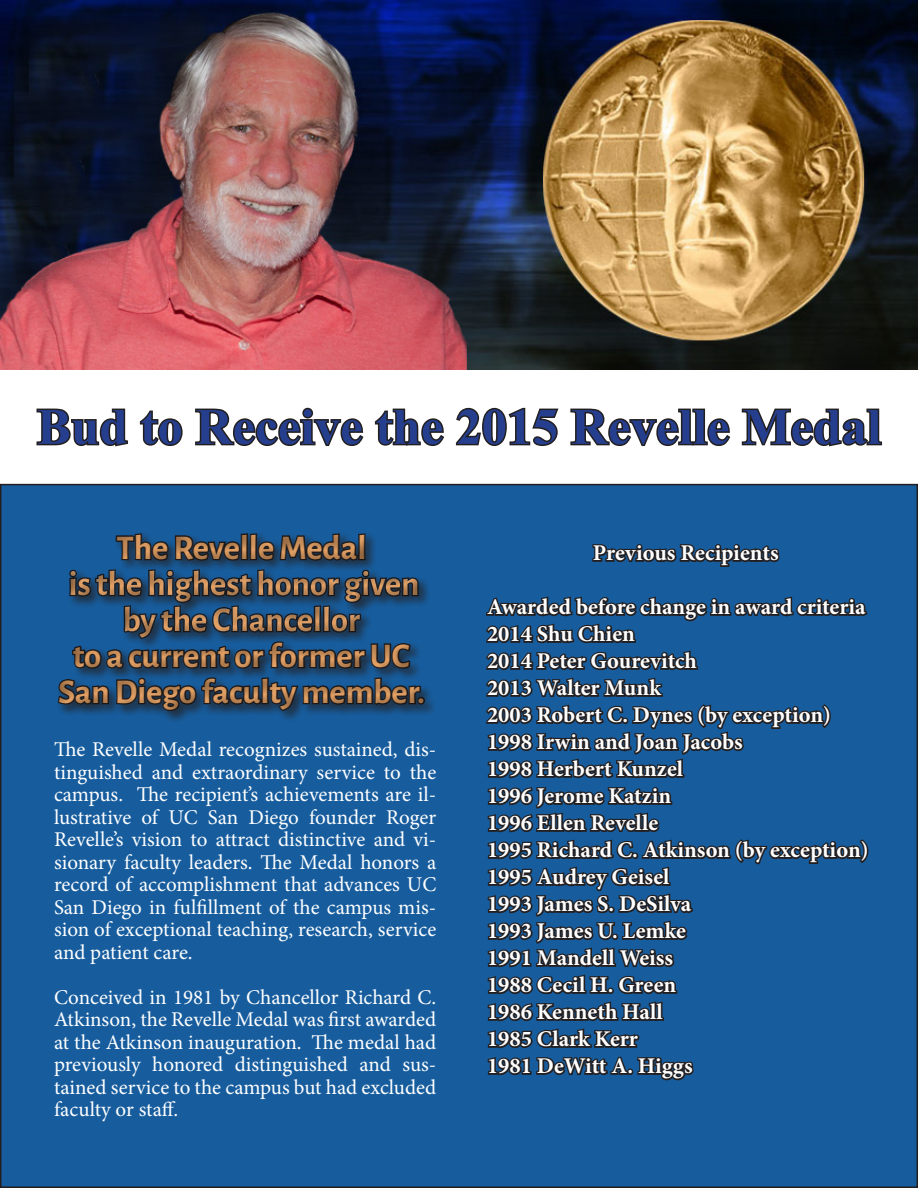
<style>
.page{position:relative;width:918px;height:1188px;background:#fff}
.page>*{position:absolute;margin:0;border:0;box-sizing:border-box;transform-origin:0 0}
.t1{font:700 51px "Times New Roman";color:#253f8e}
.t2{font:700 34.5px/36px "Alegreya Sans";color:#e3a165;text-align:center}
.t3{font:700 22.5px "Minion Pro";color:#fff}
.t4{font:21px/22.5px "Minion Pro";color:#fff;text-align:justify}
</style>
<div class="page">
<img style="left:0;top:0;width:918px;height:369px">
<svg style="left:36px;top:408px;width:92px;height:39px"></svg>
<svg style="left:139px;top:410px;width:44px;height:36px"></svg>
<svg style="left:195px;top:407px;width:169px;height:39px"></svg>
<svg style="left:374px;top:408px;width:70px;height:38px"></svg>
<div style="left:1px;top:485px;width:916px;height:702px;background:#175d9e"></div>
<svg style="left:454px;top:407px;width:430px;height:674px"></svg>
<div style="left:43px;top:519px;width:401px;height:206px;background:#231f20;opacity:.5"></div>
<p class="t1" style="left:37px;top:392px;width:846px">Bud to Receive the 2015 Revelle Medal</p>
<h2 class="t2" style="left:116px;top:527px;width:252px">The Revelle Medal</h2>
<h2 class="t2" style="left:58px;top:635px;width:368px">to a current or former UC<br>San Diego faculty member.</h2>
<p class="t4" style="left:54px;top:738px;width:384px">The Revelle Medal recognizes sustained, dis&shy;tinguished and extraordinary service to the campus. The recipient’s achievements are il&shy;lustrative of UC San Diego founder Roger Revelle’s vision to attract distinctive and vi&shy;sionary faculty leaders. The Medal honors a record of accomplishment that advances UC San Diego in fulfillment of the campus mis&shy;sion of exceptional teaching, research, service and patient care.</p>
<p class="t4" style="left:54px;top:986px;width:384px">Conceived in 1981 by Chancellor Richard C.<br>Atkinson, the Revelle Medal was first awarded at the Atkinson inauguration. The medal had previously honored distinguished and sus&shy;tained service to the campus but had excluded faculty or staff.</p>
<p class="t3" style="left:593px;top:537px;width:187px">Previous Recipients</p>
<p class="t3" style="left:487px;top:591px;width:380px">Awarded before change in award criteria</p>
<p class="t3" style="left:487px;top:618px;width:149px">2014 Shu Chien</p>
<p class="t3" style="left:487px;top:645px;width:211px">2014 Peter Gourevitch</p>
<p class="t3" style="left:487px;top:672px;width:175px">2013 Walter Munk</p>
<p class="t3" style="left:487px;top:699px;width:345px">2003 Robert C. Dynes (by exception)</p>
<p class="t3" style="left:487px;top:726px;width:257px">1998 Irwin and Joan Jacobs</p>
<p class="t3" style="left:487px;top:753px;width:198px">1998 Herbert Kunzel</p>
<p class="t3" style="left:487px;top:780px;width:186px">1996 Jerome Katzin</p>
<p class="t3" style="left:487px;top:807px;width:173px">1996 Ellen Revelle</p>
<p class="t3" style="left:487px;top:834px;width:383px">1995 Richard C. Atkinson (by exception)</p>
<p class="t3" style="left:487px;top:861px;width:184px">1995 Audrey Geisel</p>
<p class="t3" style="left:487px;top:888px;width:206px">1993 James S. DeSilva</p>
<p class="t3" style="left:487px;top:915px;width:201px">1993 James U. Lemke</p>
<p class="t3" style="left:487px;top:942px;width:188px">1991 Mandell Weiss</p>
<p class="t3" style="left:487px;top:969px;width:191px">1988 Cecil H. Green</p>
<p class="t3" style="left:487px;top:996px;width:177px">1986 Kenneth Hall</p>
<p class="t3" style="left:487px;top:1023px;width:152px">1985 Clark Kerr</p>
<p class="t3" style="left:487px;top:1050px;width:207px">1981 DeWitt A. Higgs</p>
</div>
